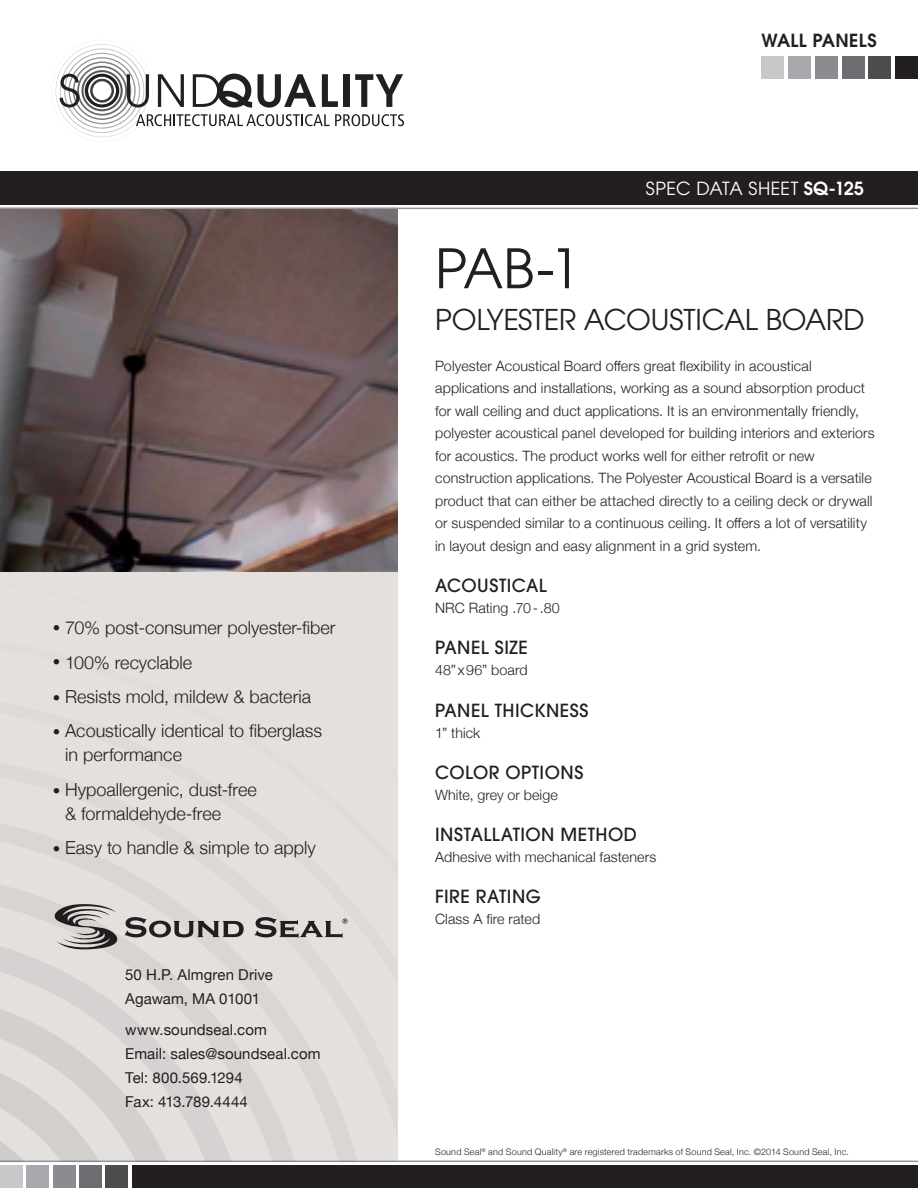
<style>
.page{position:relative;width:918px;height:1188px;background:#fff}
.page>*{position:absolute;margin:0;border:0;box-sizing:border-box;transform-origin:0 0}
.Body_Headline{font:54px "Avant Garde";color:#231f20}
.Body_Headline-2{font:28.5px "Avant Garde";letter-spacing:-.005em;color:#231f20}
.Bullet_Caption{font:300 18px/24px "Helvetica Neue";color:#231f20}
.Body_Copy{font:500 18px "Avant Garde";letter-spacing:.025em;color:#231f20}
.Cover_Headline{font:18px "Avant Garde";letter-spacing:.01em;color:#fff}
.Cover_Headline-2{font:600 18px "Avant Garde";letter-spacing:.015em;color:#231f20}
.Body_Copy-2{font:15px/24px "Helvetica Neue";letter-spacing:.01em;color:#231f20}
.Body_Headline-3{font:300 14.25px/22.5px "Helvetica Neue";letter-spacing:.01em;color:#231f20}
.Body_Copy-3{font:300 14.25px "Helvetica Neue";letter-spacing:.005em;color:#231f20}
.Body_Copy-4{font:300 9px "Helvetica Neue";letter-spacing:.025em;color:#231f20}
.s1{font-size:15px}
.s2{font-weight:600}
</style>
<div class="page">
<div style="left:0;top:171px;width:918px;height:34px;background:#231f20"></div>
<hr style="left:0;top:1161px;width:918px;height:1px;background:#939598">
<div style="left:0;top:1165px;width:23px;height:23px;background:#c7c8ca"></div>
<div style="left:26px;top:1165px;width:23px;height:23px;background:#a8a9ad"></div>
<div style="left:53px;top:1165px;width:22px;height:23px;background:#8a8c8f"></div>
<div style="left:79px;top:1165px;width:23px;height:23px;background:#6c6d70"></div>
<div style="left:106px;top:1165px;width:22px;height:23px;background:#4b4c4d"></div>
<div style="left:133px;top:1165px;width:785px;height:23px;background:#231f20"></div>
<div style="left:762px;top:56px;width:22px;height:23px;background:#c7c8ca"></div>
<div style="left:788px;top:56px;width:23px;height:23px;background:#a8a9ad"></div>
<div style="left:815px;top:56px;width:23px;height:23px;background:#8a8c8f"></div>
<div style="left:842px;top:56px;width:22px;height:23px;background:#6c6d70"></div>
<div style="left:869px;top:56px;width:22px;height:23px;background:#4b4c4d"></div>
<div style="left:895px;top:56px;width:23px;height:23px;background:#231f20"></div>
<img style="left:0;top:209px;width:398px;height:363px">
<hr style="left:0;top:208px;width:918px;height:1px;background:#939598">
<svg style="left:55px;top:44px;width:349px;height:94px"></svg>
<svg style="left:0;top:572px;width:398px;height:590px;background:#dedbd9"></svg>
<p class="Bullet_Caption" style="left:53px;top:614px;width:284px"><span class="s1">•</span> 70% post-consumer polyester-fiber</p>
<p class="Bullet_Caption" style="left:53px;top:649px;width:141px"><span class="s1">•</span> 100% recyclable</p>
<p class="Bullet_Caption" style="left:53px;top:683px;width:260px"><span class="s1">•</span> Resists mold, mildew &amp; bacteria</p>
<p class="Bullet_Caption" style="left:65px;top:717px;width:259px;text-indent:-13px"><span class="s1">•</span> Acoustically identical to fiberglass in performance</p>
<p class="Bullet_Caption" style="left:65px;top:776px;width:193px;text-indent:-13px"><span class="s1">•</span> Hypoallergenic, dust-free &amp; formaldehyde-free</p>
<p class="Bullet_Caption" style="left:53px;top:834px;width:265px"><span class="s1">•</span> Easy to handle &amp; simple to apply</p>
<p class="Body_Copy-2" style="left:125px;top:964px;width:149px">50 H.P. Almgren Drive<br>Agawam, MA 01001</p>
<p class="Body_Copy-2" style="left:125px;top:1019px;width:197px">www.soundseal.com<br>Email: sales@soundseal.com<br>Tel: 800.569.1294<br>Fax: 413.789.4444</p>
<p class="Cover_Headline-2" style="left:761px;top:29px;width:117px">WALL PANELS</p>
<p class="Cover_Headline" style="left:646px;top:178px;width:220px">SPEC DATA SHEET <span class="s2">SQ-125</span></p>
<p class="Body_Headline" style="left:435px;top:237px;width:147px">PAB-1</p>
<p class="Body_Headline-2" style="left:435px;top:303px;width:431px">POLYESTER ACOUSTICAL BOARD</p>
<p class="Body_Headline-3" style="left:435px;top:353px;width:441px">Polyester Acoustical Board offers great flexibility in acoustical applications and installations, working as a sound absorption product for wall ceiling and duct applications. It is an environmentally friendly, polyester acoustical panel developed for building interiors and exteriors for acoustics. The product works well for either retrofit or new construction applications. The Polyester Acoustical Board is a versatile product that can either be attached directly to a ceiling deck or drywall or suspended similar to a continuous ceiling. It offers a lot of versatility in layout design and easy alignment in a grid system.</p>
<p class="Body_Copy" style="left:435px;top:574px;width:113px">ACOUSTICAL</p>
<p class="Body_Copy-3" style="left:435px;top:596px;width:126px">NRC Rating .70-.80</p>
<p class="Body_Copy" style="left:435px;top:637px;width:94px">PANEL SIZE</p>
<p class="Body_Copy-3" style="left:435px;top:659px;width:94px">48”x96” board</p>
<p class="Body_Copy" style="left:435px;top:699px;width:155px">PANEL THICKNESS</p>
<p class="Body_Copy-3" style="left:435px;top:721px;width:47px">1” thick</p>
<p class="Body_Copy" style="left:435px;top:761px;width:150px">COLOR OPTIONS</p>
<p class="Body_Copy-3" style="left:435px;top:783px;width:124px">White, grey or beige</p>
<p class="Body_Copy" style="left:435px;top:823px;width:203px">INSTALLATION METHOD</p>
<p class="Body_Copy-3" style="left:435px;top:845px;width:223px">Adhesive with mechanical fasteners</p>
<p class="Body_Copy" style="left:435px;top:886px;width:107px">FIRE RATING</p>
<p class="Body_Copy-3" style="left:435px;top:908px;width:107px">Class A fire rated</p>
<p class="Body_Copy-4" style="left:435px;top:1144px;width:415px">Sound Seal<sup>®</sup> and Sound Quality<sup>®</sup> are registered trademarks of Sound Seal, Inc. ©2014 Sound Seal, Inc.</p>
</div>
